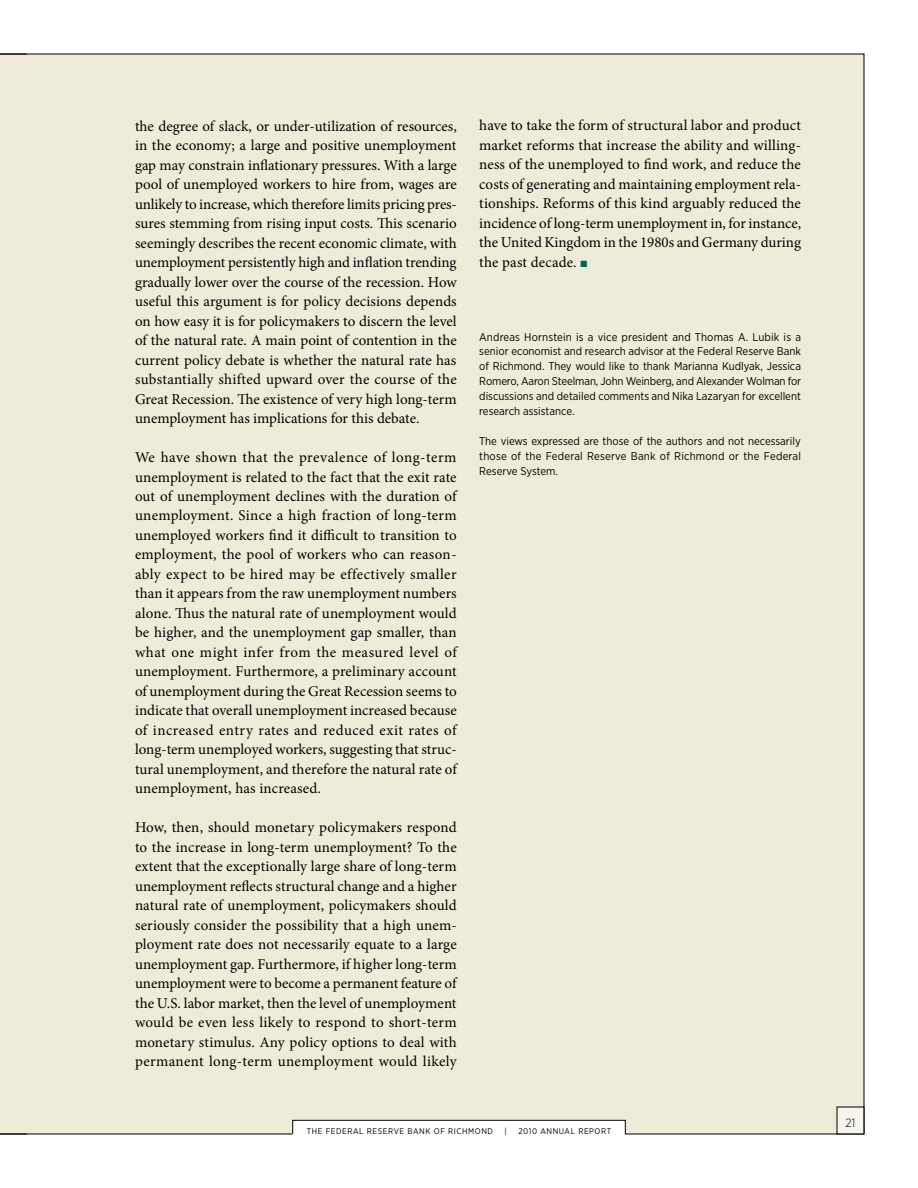
<style>
.page{position:relative;width:918px;height:1188px;background:#fff}
.page>*{position:absolute;margin:0;border:0;box-sizing:border-box;transform-origin:0 0}
.t1{font:15px/19.5px "Minion Pro";letter-spacing:.005em;color:#000;text-align:justify}
.t2{font:300 12px "Gotham Narrow";color:#000}
.t3{font:11.25px/15px "Gotham Narrow";letter-spacing:-.005em;color:#000;text-align:justify}
.t4{font:8.25px "Gotham Narrow";letter-spacing:.07em;color:#000}
.s1{color:#006750}
</style>
<div class="page">
<div style="left:27px;top:54px;width:837px;height:1080px;background:#eeecd8"></div>
<div style="left:0;top:54px;width:27px;height:1080px;background:#eeecd8"></div>
<svg style="left:837px;top:1107px;width:27px;height:27px"></svg>
<div style="left:293px;top:1120px;width:332px;height:27px;background:#fff"></div>
<div style="left:292px;top:1120px;width:334px;height:14px;border:1px solid #000"></div>
<p class="t1" style="left:135px;top:116px;width:324px">the degree of slack, or under-utilization of resources, in the economy; a large and positive unemployment gap may constrain inflationary pressures. With a large pool of unemployed workers to hire from, wages are unlikely to increase, which therefore limits pricing pres&shy;sures stemming from rising input costs. This scenario seemingly describes the recent economic climate, with unemployment persistently high and inflation trending gradually lower over the course of the recession. How useful this argument is for policy decisions depends on how easy it is for policymakers to discern the level of the natural rate. A main point of contention in the current policy debate is whether the natural rate has substantially shifted upward over the course of the Great Recession. The existence of very high long-term unemployment has implications for this debate.</p>
<p class="t1" style="left:135px;top:448px;width:325px">We have shown that the prevalence of long-term unemployment is related to the fact that the exit rate out of unemployment declines with the duration of unemployment. Since a high fraction of long-term unemployed workers find it difficult to transition to employment, the pool of workers who can reason&shy;ably expect to be hired may be effectively smaller than it appears from the raw unemployment numbers alone. Thus the natural rate of unemployment would be higher, and the unemployment gap smaller, than what one might infer from the measured level of unemployment. Furthermore, a preliminary account of unemployment during the Great Recession seems to indicate that overall unemployment increased because of increased entry rates and reduced exit rates of long-term unemployed workers, suggesting that struc&shy;tural unemployment, and therefore the natural rate of unemployment, has increased.</p>
<p class="t1" style="left:135px;top:818px;width:324px">How, then, should monetary policymakers respond to the increase in long-term unemployment? To the extent that the exceptionally large share of long-term unemployment reflects structural change and a higher natural rate of unemployment, policymakers should seriously consider the possibility that a high unem&shy;ployment rate does not necessarily equate to a large unemployment gap. Furthermore, if higher long-term unemployment were to become a permanent feature of the U.S. labor market, then the level of unemployment would be even less likely to respond to short-term monetary stimulus. Any policy options to deal with permanent long-term unemployment would likely</p>
<p class="t1" style="left:479px;top:116px;width:323px">have to take the form of structural labor and product market reforms that increase the ability and willing&shy;ness of the unemployed to find work, and reduce the costs of generating and maintaining employment rela&shy;tionships. Reforms of this kind arguably reduced the incidence of long-term unemployment in, for instance, the United Kingdom in the 1980s and Germany during the past decade. <span class="s1">■</span></p>
<p class="t3" style="left:479px;top:329px;width:323px">Andreas Hornstein is a vice president and Thomas A. Lubik is a senior economist and research advisor at the Federal Reserve Bank of Richmond. They would like to thank Marianna Kudlyak, Jessica Romero, Aaron Steelman, John Weinberg, and Alexander Wolman for discussions and detailed comments and N ika Lazaryan for excellent research assistance.</p>
<p class="t3" style="left:479px;top:434px;width:323px">The views expressed are those of the authors and not necessarily those of the Federal Reserve Bank of Richmond or the Federal Reserve System.</p>
<p class="t4" style="left:307px;top:1126px;width:188px">The Federal Reserve Bank of Richmond</p>
<p class="t4" style="left:505px;top:1126px;width:4px">|</p>
<p class="t4" style="left:518px;top:1126px;width:93px">2010 Annual Report</p>
<p class="t2" style="left:846px;top:1115px;width:11px">21</p>
</div>
